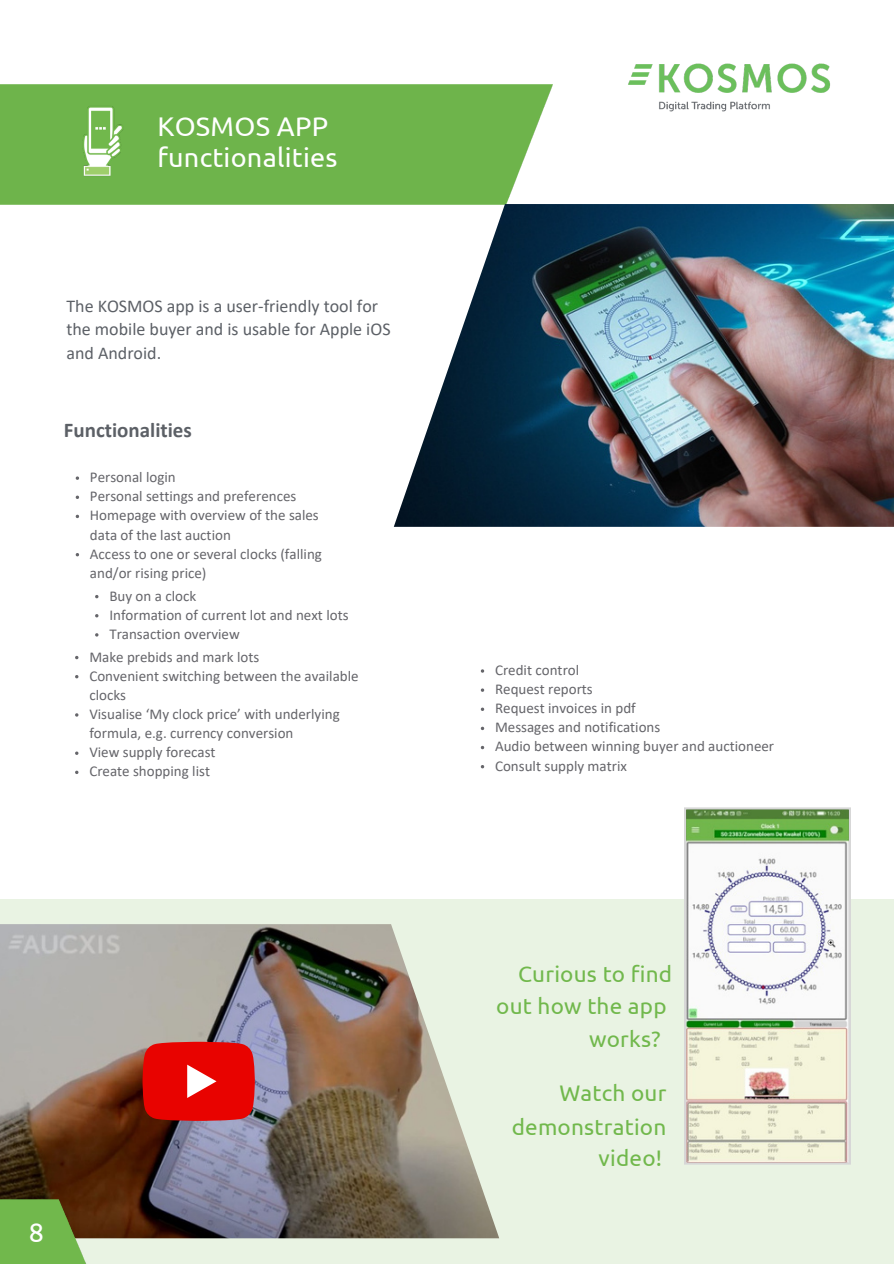
<style>
.page{position:relative;width:894px;height:1264px;background:#fff}
.page>*{position:absolute;margin:0;border:0;box-sizing:border-box;transform-origin:0 0}
.t1{font:27px/31.5px "Ubuntu";letter-spacing:.01em;color:#fff}
.t2{font:22.5px/31.5px "Ubuntu";letter-spacing:.01em;color:#71b84c;text-align:right}
.t3{font:700 21px "Calibri";color:#5c6066}
.t4{font:18px/23.7px "Calibri";color:#5c6066}
.t5{font:15px/19.2px "Calibri";color:#65656a}
</style>
<div class="page">
<div style="left:0;top:85px;width:552px;height:119px;background:#6eb44b"></div>
<img style="left:393px;top:204px;width:500px;height:323px">
<div style="left:0;top:899px;width:893px;height:364px;background:#e9f3e3"></div>
<img style="left:76px;top:98px;width:55px;height:86px">
<img style="left:0;top:924px;width:499px;height:313px">
<svg style="left:142px;top:1041px;width:113px;height:79px;background:#e21816"></svg>
<img style="left:684px;top:807px;width:165px;height:357px">
<img style="left:628px;top:63px;width:203px;height:49px">
<svg style="left:76px;top:476px;width:3px;height:4px"></svg>
<svg style="left:76px;top:495px;width:3px;height:4px"></svg>
<img style="left:0;top:1199px;width:98px;height:64px">
<svg style="left:480px;top:688px;width:4px;height:4px"></svg>
<svg style="left:480px;top:707px;width:4px;height:4px"></svg>
<p class="t1" style="left:157px;top:110px;width:181px">KOSMOS APP functionalities</p>
<p class="t4" style="left:66px;top:295px;width:325px">The KOSMOS app is a user-friendly tool for the mobile buyer and is usable for Apple iOS and Android.</p>
<p class="t3" style="left:64px;top:421px;width:129px">Functionalities</p>
<p class="t5" style="left:90px;top:469px;width:87px">Personal login</p>
<p class="t5" style="left:90px;top:488px;width:208px">Personal settings and preferences</p>
<p class="t5" style="left:90px;top:507px;width:230px">Homepage with overview of the sales data of the last auction</p>
<p class="t5" style="left:90px;top:545px;width:233px">Access to one or several clocks (falling and/or rising price)</p>
<p class="t5" style="left:109px;top:587px;width:88px">Buy on a clock</p>
<p class="t5" style="left:109px;top:606px;width:241px">Information of current lot and next lots</p>
<p class="t5" style="left:109px;top:625px;width:132px">Transaction overview</p>
<p class="t5" style="left:89px;top:648px;width:171px">Make prebids and mark lots</p>
<p class="t5" style="left:89px;top:667px;width:271px">Convenient switching between the available clocks</p>
<p class="t5" style="left:89px;top:705px;width:252px">Visualise ‘My clock price’ with underlying formula, e.g. currency conversion</p>
<p class="t5" style="left:89px;top:743px;width:128px">View supply forecast</p>
<p class="t5" style="left:89px;top:763px;width:122px">Create shopping list</p>
<p class="t1" style="left:29px;top:1216px;width:17px">8</p>
<p class="t5" style="left:495px;top:661px;width:86px">Credit control</p>
<h3 class="t5" style="left:495px;top:680px;width:99px">Request reports</h3>
<h3 class="t5" style="left:495px;top:700px;width:142px">Request invoices in pdf</h3>
<h3 class="t5" style="left:495px;top:719px;width:167px">Messages and notifications</h3>
<h3 class="t5" style="left:495px;top:738px;width:280px">Audio between winning buyer and auctioneer</h3>
<p class="t5" style="left:495px;top:757px;width:133px">Consult supply matrix</p>
<p class="t2" style="left:496px;top:957px;width:177px">Curious to find out how the app</p>
<p class="t2" style="left:589px;top:1022px;width:73px">works?</p>
<p class="t2" style="left:511px;top:1076px;width:156px;line-height:33.8px">Watch our demonstration</p>
<p class="t2" style="left:598px;top:1142px;width:65px">video!</p>
</div>
